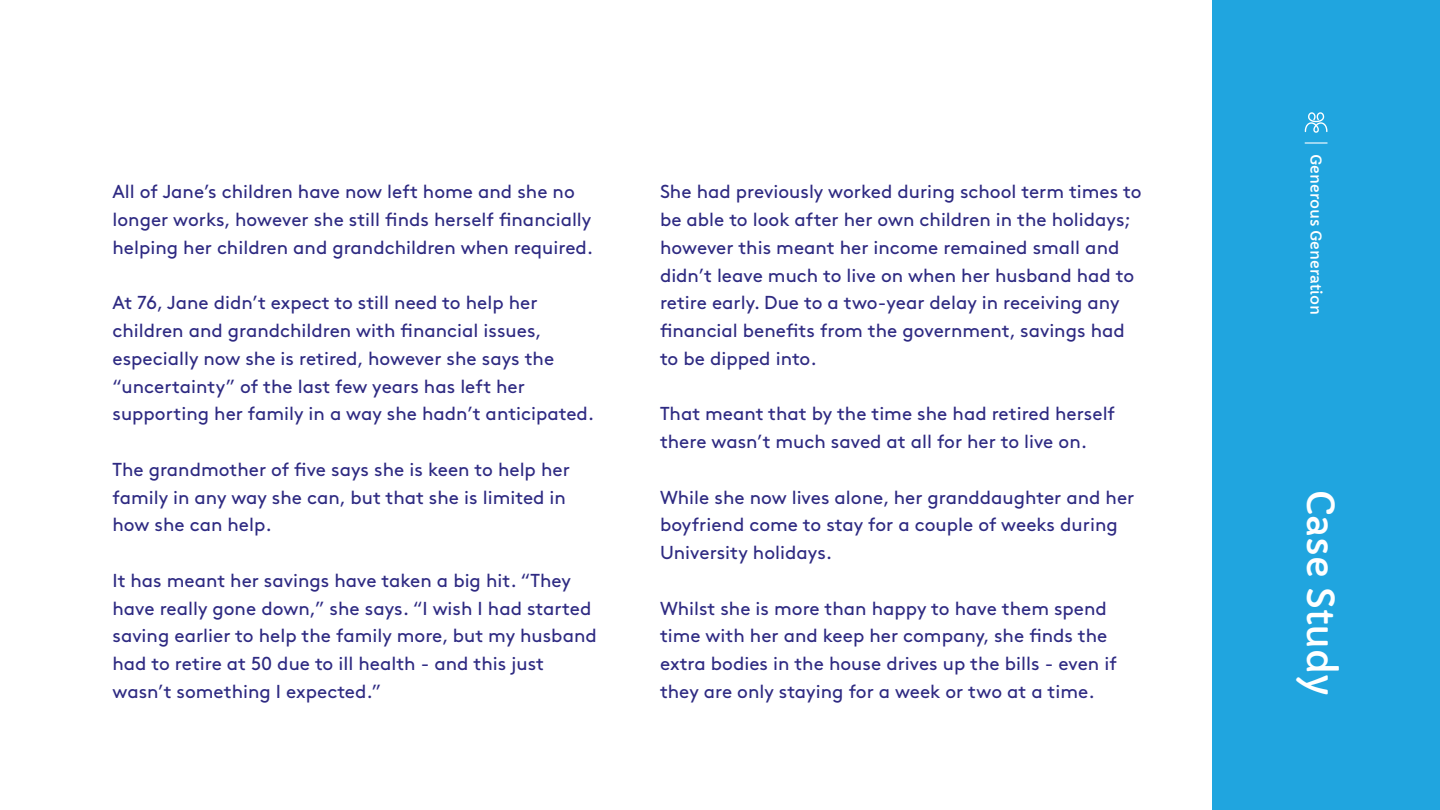
<style>
.page{position:relative;width:1440px;height:810px;background:#fff}
.page>*{position:absolute;margin:0;border:0;box-sizing:border-box;transform-origin:0 0}
.t1{font:37.5px "Capriola";color:#fff}
.t2{font:18.75px/27.8px "Brown";color:#2e2a82}
.t3{font:15px "Capriola";color:#fff}
</style>
<div class="page">
<div style="left:1213px;top:0;width:227px;height:810px;background:#20a5df"></div>
<svg style="left:1305px;top:112px;width:22px;height:21px"></svg>
<hr style="left:1305px;top:142px;width:23px;height:2px;background:#fff">
<p class="t2" style="left:112px;top:177px;width:482px">All of Jane’s children have now left home and she no longer works, however she still finds herself financially helping her children and grandchildren when required.</p>
<p class="t2" style="left:112px;top:288px;width:483px">At 76, Jane didn’t expect to still need to help her children and grandchildren with financial issues, especially now she is retired, however she says the “uncertainty” of the last few years has left her supporting her family in a way she hadn’t anticipated.</p>
<p class="t2" style="left:112px;top:454px;width:459px">The grandmother of five says she is keen to help her family in any way she can, but that she is limited in how she can help.</p>
<p class="t2" style="left:112px;top:565px;width:486px">It has meant her savings have taken a big hit. “They have really gone down,” she says. “I wish I had started saving earlier to help the family more, but my husband had to retire at 50 due to ill health - and this just wasn’t something I expected.”</p>
<p class="t2" style="left:660px;top:177px;width:483px">She had previously worked during school term times to be able to look after her own children in the holidays; however this meant her income remained small and didn’t leave much to live on when her husband had to retire early. Due to a two-year delay in receiving any financial benefits from the government, savings had to be dipped into.</p>
<p class="t2" style="left:660px;top:399px;width:457px">That meant that by the time she had retired herself there wasn’t much saved at all for her to live on.</p>
<p class="t2" style="left:660px;top:482px;width:476px">While she now lives alone, her granddaughter and her boyfriend come to stay for a couple of weeks during<br>University holidays.</p>
<p class="t2" style="left:660px;top:593px;width:459px">Whilst she is more than happy to have them spend time with her and keep her company, she finds the extra bodies in the house drives up the bills - even if they are only staying for a week or two at a time.</p>
<p class="t3" style="left:1325px;top:154px;width:163px;rotate:90deg">Generous Generation</p>
<h1 class="t1" style="left:1343px;top:490px;width:208px;rotate:90deg">Case Study</h1>
</div>
